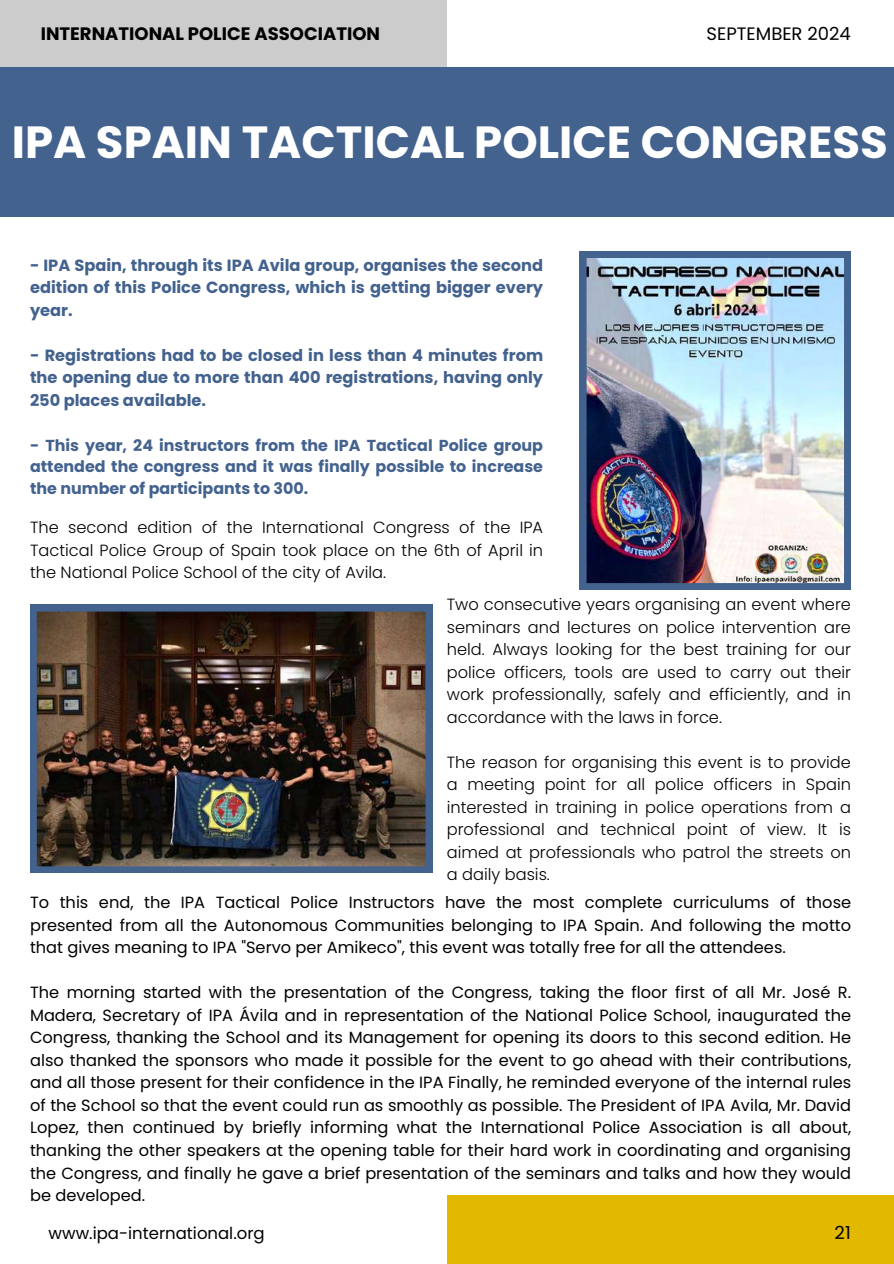
<style>
.page{position:relative;width:894px;height:1264px;background:#fff}
.page>*{position:absolute;margin:0;border:0;box-sizing:border-box;transform-origin:0 0}
.t1{font:700 45px "Poppins";color:#fff}
.t2{font:700 18px "Poppins";color:#000}
.t3{font:18px "Poppins";color:#000}
.t4{font:16.5px "Poppins";color:#000}
.t5{font:16.2px/22.5px "Poppins";color:#000;text-align:justify}
.t6{font:300 16.2px/22.5px "Poppins";color:#000;text-align:justify}
.t7{font:700 16.2px/22.5px "Poppins";color:#43628e;text-align:justify}
.t8{font:700 15.9px/21.3px "Poppins";color:#43628e;text-align:justify}
</style>
<div class="page">
<div style="left:0;top:0;width:446px;height:68px;background:#ccc"></div>
<div style="left:446px;top:1194px;width:447px;height:69px;background:#e2b900"></div>
<div style="left:0;top:68px;width:893px;height:149px;background:#43628e"></div>
<img style="left:579px;top:251px;width:271px;height:339px">
<img style="left:30px;top:605px;width:402px;height:267px">
<p class="t2" style="left:41px;top:21px;width:341px">INTERNATIONAL POLICE ASSOCIATION</p>
<p class="t3" style="left:706px;top:21px;width:146px">SEPTEMBER 2024</p>
<h1 class="t1" style="left:12px;top:110px;width:877px">IPA SPAIN TACTICAL POLICE CONGRESS</h1>
<p class="t7" style="left:30px;top:254px;width:514px">- IPA Spain, through its IPA Avila group, organises the second edition of this Police Congress, which is getting bigger every year.</p>
<p class="t7" style="left:30px;top:344px;width:514px">- Registrations had to be closed in less than 4 minutes from the opening due to more than 400 registrations, having only 250 places available.</p>
<p class="t8" style="left:30px;top:435px;width:514px">- This year, 24 instructors from the IPA Tactical Police group attended the congress and it was finally possible to increase the number of participants to 300.</p>
<p class="t6" style="left:30px;top:516px;width:514px">The second edition of the International Congress of the IPA Tactical Police Group of Spain took place on the 6th of April in the National Police School of the city of Avila.</p>
<p class="t6" style="left:446px;top:593px;width:405px">Two consecutive years organising an event where seminars and lectures on police intervention are held. Always looking for the best training for our police officers, tools are used to carry out their work professionally, safely and efficiently, and in accordance with the laws in force.</p>
<p class="t6" style="left:446px;top:751px;width:405px">The reason for organising this event is to provide a meeting point for all police officers in Spain interested in training in police operations from a professional and technical point of view. It is aimed at professionals who patrol the streets on a daily basis.</p>
<p class="t5" style="left:30px;top:891px;width:822px">To this end, the IPA Tactical Police Instructors have the most complete curriculums of those presented from all the Autonomous Communities belonging to IPA Spain. And following the motto that gives meaning to IPA "Servo per Amikeco", this event was totally free for all the attendees.</p>
<p class="t5" style="left:30px;top:981px;width:822px">The morning started with the presentation of the Congress, taking the floor first of all Mr. José R.<br>Madera, Secretary of IPA Ávila and in representation of the National Police School, inaugurated the Congress, thanking the School and its Management for opening its doors to this second edition. He also thanked the sponsors who made it possible for the event to go ahead with their contributions, and all those present for their confidence in the IPA Finally, he reminded everyone of the internal rules of the School so that the event could run as smoothly as possible. The President of IPA Avila, Mr. David Lopez, then continued by briefly informing what the International Police Association is all about, thanking the other speakers at the opening table for their hard work in coordinating and organising the Congress, and finally he gave a brief presentation of the seminars and talks and how they would be developed.</p>
<p class="t4" style="left:49px;top:1221px;width:217px">www.ipa-international.org</p>
<p class="t3" style="left:834px;top:1220px;width:18px">21</p>
</div>
